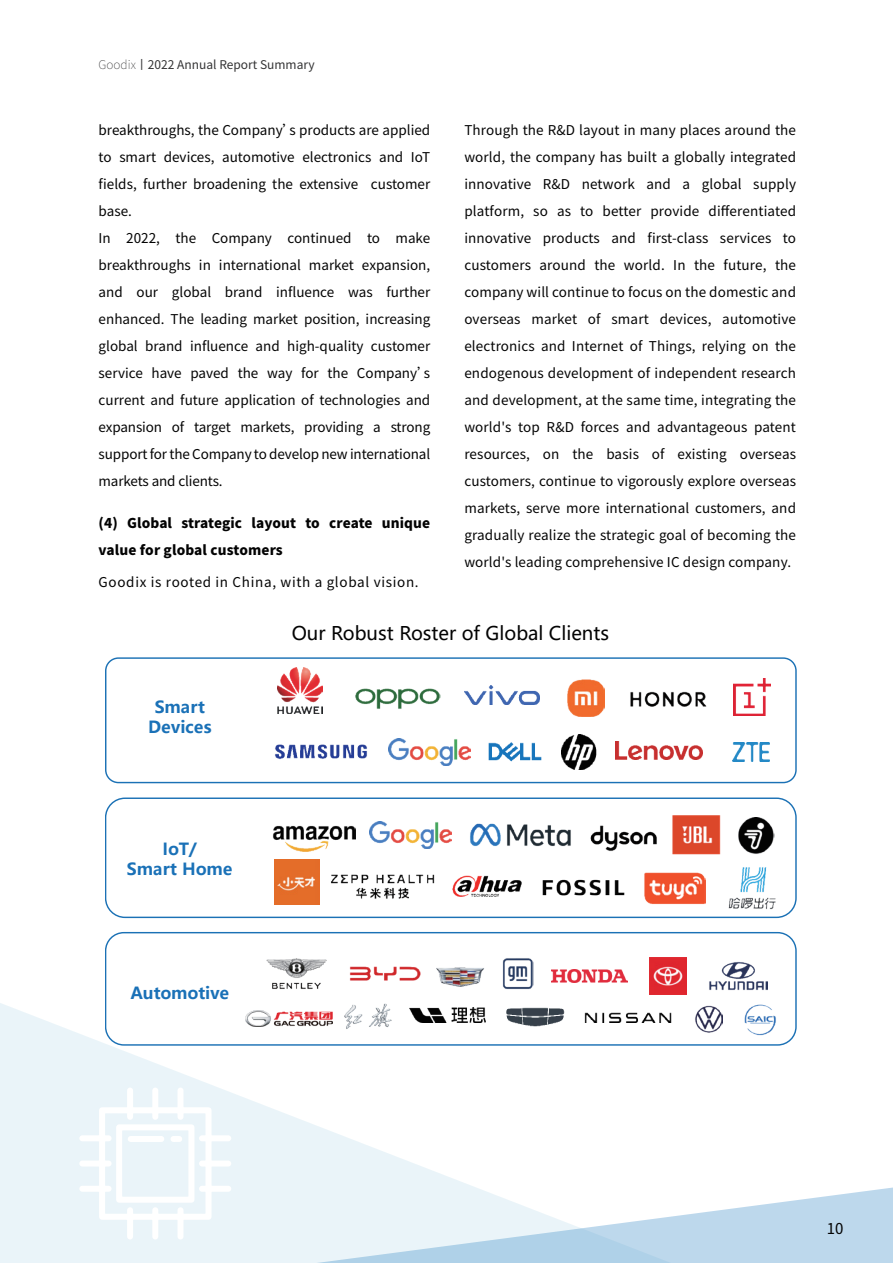
<style>
.page{position:relative;width:893px;height:1263px;background:#fff}
.page>*{position:absolute;margin:0;border:0;box-sizing:border-box;transform-origin:0 0}
.t1{font:18.6px "Microsoft Ya Hei";color:#030303}
.t2{font:700 16.5px/20px "Microsoft Ya Hei";color:#1a71b7;text-align:center}
.t3{font:15px "Source Han Sans SC";color:#030303}
.t4{font:13.5px/27px "Source Han Sans SC";color:#030303}
.t5{font:800 13.5px/27px "Source Han Sans SC";letter-spacing:.01em;color:#030303}
.t6{font:13.5px "Source Han Sans SC";letter-spacing:.05em;color:#030303}
.t7{font:12px "Source Han Sans SC";color:#333334}
.s1{font-weight:200}
</style>
<div class="page">
<svg style="left:671px;top:1187px;width:222px;height:76px"></svg>
<svg style="left:0;top:1003px;width:671px;height:260px;fill:#eaf4f9"></svg>
<svg style="left:79px;top:1087px;width:153px;height:153px"></svg>
<div style="left:105px;top:657px;width:691px;height:126px;border:1px solid #1b71b5;border-radius:13px"></div>
<div style="left:105px;top:797px;width:691px;height:121px;border:1px solid #1b71b5;border-radius:19px"></div>
<div style="left:106px;top:933px;width:690px;height:112px;background:#fff;border-radius:18px"></div>
<div style="left:105px;top:932px;width:691px;height:113px;border:1px solid #1b71b5;border-radius:18px"></div>
<img style="left:488px;top:742px;width:54px;height:19px">
<img style="left:275px;top:744px;width:92px;height:15px">
<img style="left:277px;top:668px;width:46px;height:46px">
<img style="left:355px;top:688px;width:85px;height:21px">
<img style="left:465px;top:685px;width:75px;height:20px">
<img style="left:568px;top:680px;width:36px;height:36px">
<img style="left:733px;top:679px;width:37px;height:37px">
<img style="left:561px;top:735px;width:36px;height:34px">
<img style="left:615px;top:742px;width:87px;height:18px">
<img style="left:732px;top:743px;width:38px;height:18px">
<img style="left:630px;top:691px;width:77px;height:16px">
<img style="left:436px;top:967px;width:48px;height:20px">
<img style="left:266px;top:958px;width:61px;height:31px">
<img style="left:349px;top:966px;width:72px;height:15px">
<img style="left:502px;top:958px;width:31px;height:31px">
<img style="left:506px;top:1007px;width:59px;height:20px">
<img style="left:245px;top:1010px;width:87px;height:16px">
<img style="left:709px;top:962px;width:59px;height:28px">
<img style="left:410px;top:1007px;width:76px;height:16px">
<img style="left:584px;top:1012px;width:88px;height:11px">
<img style="left:344px;top:1003px;width:48px;height:26px">
<img style="left:695px;top:1005px;width:28px;height:28px">
<img style="left:551px;top:969px;width:77px;height:14px">
<img style="left:649px;top:957px;width:38px;height:37px">
<img style="left:273px;top:826px;width:82px;height:25px">
<img style="left:452px;top:875px;width:70px;height:22px">
<img style="left:370px;top:821px;width:82px;height:27px">
<img style="left:542px;top:879px;width:83px;height:17px">
<img style="left:590px;top:825px;width:67px;height:26px">
<img style="left:672px;top:815px;width:49px;height:40px">
<img style="left:331px;top:874px;width:104px;height:25px">
<img style="left:644px;top:872px;width:61px;height:32px">
<img style="left:728px;top:867px;width:48px;height:43px">
<img style="left:470px;top:823px;width:101px;height:23px">
<img style="left:389px;top:738px;width:81px;height:27px">
<img style="left:744px;top:1004px;width:32px;height:32px">
<img style="left:738px;top:818px;width:36px;height:36px">
<img style="left:275px;top:860px;width:44px;height:44px">
<p class="t7" style="left:99px;top:58px;width:218px"><span class="s1">Goodix</span>丨2022 Annual Report Summary</p>
<p class="t4" style="left:99px;top:117px;width:333px">breakthroughs, the Company’s products are applied to smart devices, automotive electronics and IoT fields, further broadening the extensive customer base.<br>In 2022, the Company continued to make breakthroughs in international market expansion, and our global brand influence was further enhanced. The leading market position, increasing global brand influence and high-quality customer service have paved the way for the Company’s current and future application of technologies and expansion of target markets, providing a strong support for the Company to develop new international markets and clients.</p>
<p class="t5" style="left:99px;top:510px;width:333px">(4) Global strategic layout to create unique value for global customers</p>
<p class="t6" style="left:99px;top:574px;width:322px">Goodix is rooted in China, with a global vision.</p>
<p class="t4" style="left:464px;top:117px;width:333px;text-align:justify">Through the R&amp;D layout in many places around the world, the company has built a globally integrated innovative R&amp;D network and a global supply platform, so as to better provide differentiated innovative products and first-class services to customers around the world. In the future, the company will continue to focus on the domestic and overseas market of smart devices, automotive electronics and Internet of Things, relying on the endogenous development of independent research and development, at the same time, integrating the world's top R&amp;D forces and advantageous patent resources, on the basis of existing overseas customers, continue to vigorously explore overseas markets, serve more international customers, and gradually realize the strategic goal of becoming the world's leading comprehensive IC design company.</p>
<p class="t2" style="left:148px;top:696px;width:65px">Smart<br>Devices</p>
<p class="t2" style="left:127px;top:838px;width:107px">IoT/<br>Smart Home</p>
<p class="t2" style="left:131px;top:983px;width:100px">Automotive</p>
<h1 class="t1" style="left:292px;top:621px;width:319px">Our Robust Roster of Global Clients</h1>
<p class="t3" style="left:827px;top:1220px;width:18px">10</p>
</div>
